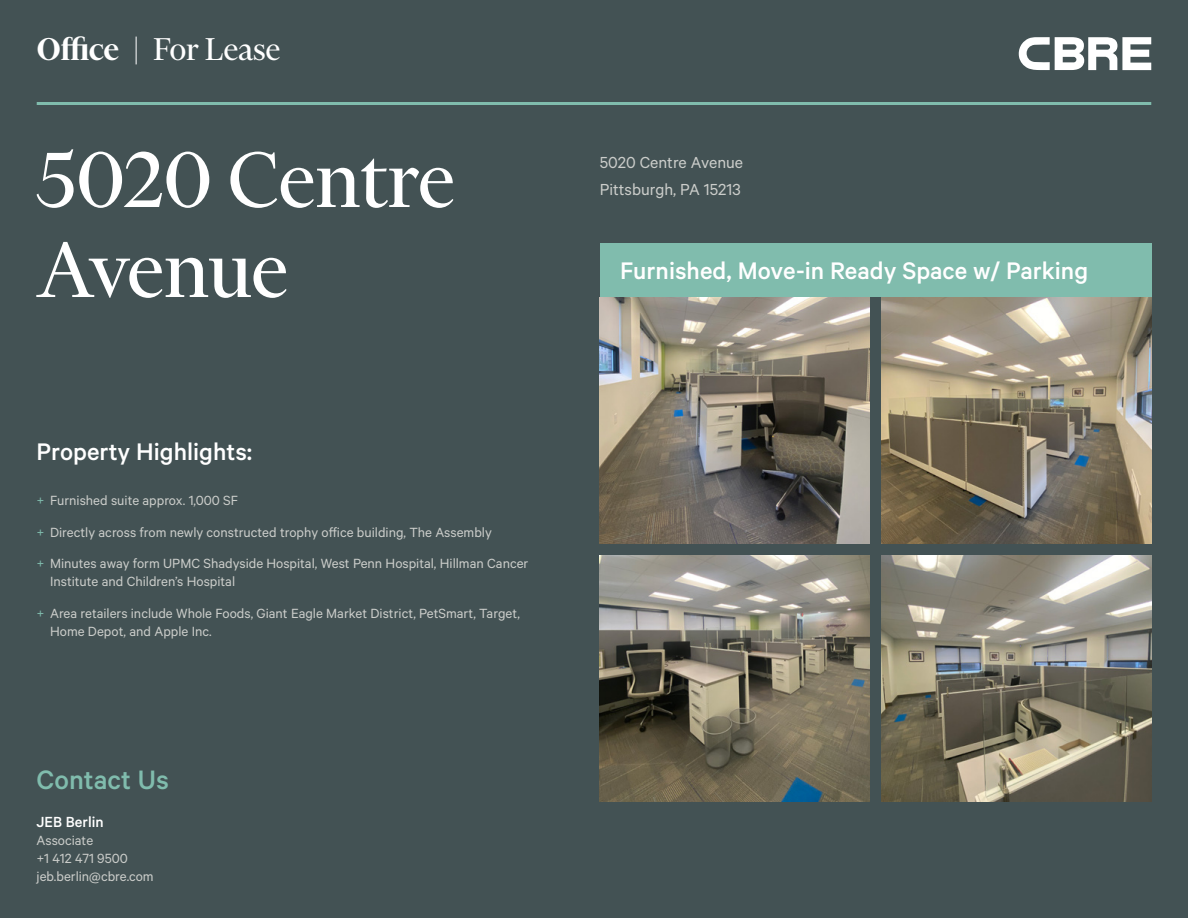
<style>
.page{position:relative;width:1188px;height:918px;background:#435254}
.page>*{position:absolute;margin:0;border:0;box-sizing:border-box;transform-origin:0 0}
.t1{font:90px/90px "Financier Display";color:#fff}
.t2{font:36px "Financier Display";color:#fff}
.t3{font:500 30px "Calibre";color:#80bcad}
.t4{font:500 27px "Calibre";color:#fff}
.t5{font:18px/27px "Calibre";color:#cbcdca}
.t6{font:500 16.5px "Calibre";color:#fff}
.t7{font:15px/31.5px "Calibre";color:#cbcdca}
.s1{font-weight:600}
.s2{color:#80bcad}
</style>
<div class="page">
<img style="left:600px;top:297px;width:270px;height:246px">
<img style="left:882px;top:297px;width:269px;height:246px">
<svg style="left:1019px;top:37px;width:132px;height:33px"></svg>
<hr style="left:37px;top:102px;width:1114px;height:3px;background:#80bcad">
<div style="left:600px;top:243px;width:551px;height:54px;background:#80bcad"></div>
<img style="left:600px;top:555px;width:269px;height:246px">
<img style="left:882px;top:555px;width:269px;height:246px">
<h2 class="t2" style="left:37px;top:30px;width:245px"><span class="s1">Office</span> | For Lease</h2>
<h1 class="t1" style="left:36px;top:134px;width:420px">5020 Centre<br>Avenue</h1>
<p class="t5" style="left:600px;top:148px;width:145px">5020 Centre Avenue<br>Pittsburgh, PA 15213</p>
<h3 class="t4" style="left:620px;top:255px;width:469px">Furnished, Move-in Ready Space w/ Parking</h3>
<h3 class="t4" style="left:37px;top:436px;width:217px">Property Highlights:</h3>
<p class="t7" style="left:37px;top:484px;width:493px"><span class="s2">+</span> Furnished suite approx. 1,000 SF<br><span class="s2">+</span> Directly across from newly constructed trophy office building, The Assembly<br><span class="s2">+</span> Minutes away form UPMC Shadyside Hospital, West Penn Hospital, Hillman Cancer</p>
<p class="t7" style="left:37px;top:565px;width:485px;text-indent:14px">Institute and Children’s Hospital<br><span class="s2">+</span> Area retailers include Whole Foods, Giant Eagle Market District, PetSmart, Target,</p>
<p class="t7" style="left:50px;top:615px;width:163px">Home Depot, and Apple Inc.</p>
<h3 class="t3" style="left:37px;top:762px;width:134px">Contact Us</h3>
<p class="t6" style="left:37px;top:813px;width:69px">JEB Berlin</p>
<p class="t7" style="left:37px;top:831px;width:119px;line-height:18px">Associate<br>+1 412 471 9500 jeb.berlin@cbre.com</p>
</div>
